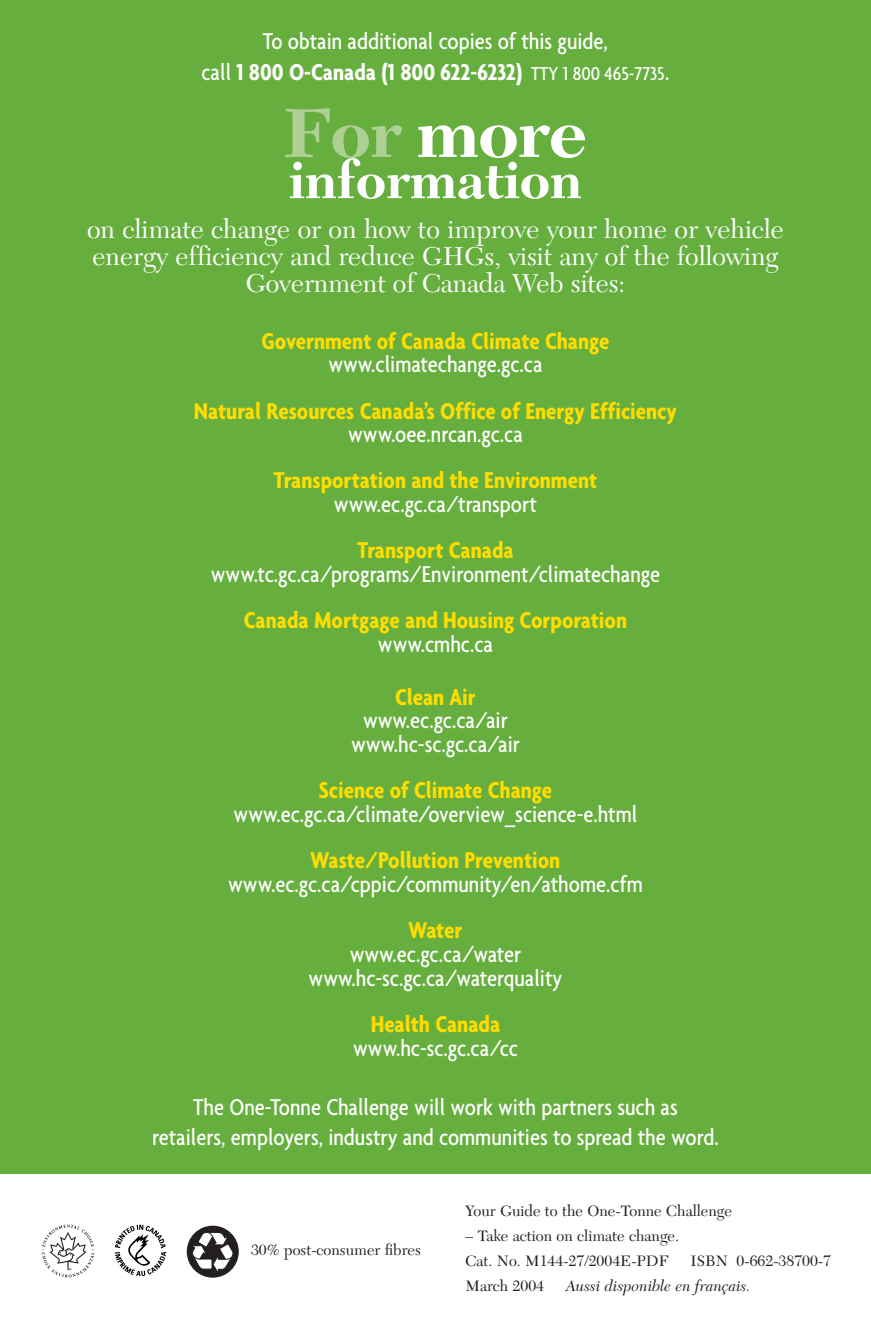
<style>
.page{position:relative;width:871px;height:1337px;background:#fff}
.page>*{position:absolute;margin:0;border:0;box-sizing:border-box;transform-origin:0 0}
.t1{font:700 72px "New Caledonia";letter-spacing:-.01em;color:#fff}
.t2{font:700 54px "New Caledonia";color:#fff}
.t3{font:27px/27px "New Caledonia";color:#fff;text-align:center}
.t4{font:500 condensed 24.75px/23.6px "Agenda";color:#fff;text-align:center}
.t5{font:700 condensed 24.75px "Agenda";color:#ffdd01}
.t6{font:15.75px/24.8px "New Caledonia";color:#231f20}
.t7{font:italic 15.75px "New Caledonia";color:#231f20}
.s1{font-weight:700}
.s2{font-size:20.25px}
.s3{color:#aed095}
</style>
<div class="page">
<div style="left:0;top:0;width:871px;height:1173px;background:#66af3e"></div>
<svg style="left:187px;top:1225px;width:52px;height:52px"></svg>
<img style="left:38px;top:1221px;width:60px;height:60px;border-radius:50%">
<svg style="left:115px;top:1224px;width:51px;height:52px"></svg>
<div style="left:0;top:1216px;width:40px;height:120px;background:#fff"></div>
<p class="t4" style="left:201px;top:28px;width:469px;line-height:30.4px">To obtain additional copies of this guide,<br>call <span class="s1">1 800 O-Canada (1 800 622-6232)</span> <span class="s2">TTY 1 800 465-7735</span>.</p>
<h1 class="t1" style="left:283px;top:103px;width:306px"><span class="s3">For</span> more</h1>
<h2 class="t2" style="left:289px;top:158px;width:294px">information</h2>
<p class="t3" style="left:87px;top:218px;width:698px">on climate change or on how to improve your home or vehicle energy efficiency and reduce GHGs, visit any of the following<br>Government of Canada Web sites:</p>
<p class="t5" style="left:261px;top:331px;width:349px">Government of Canada Climate Change</p>
<p class="t4" style="left:328px;top:354px;width:216px">www.climatechange.gc.ca</p>
<p class="t5" style="left:194px;top:401px;width:484px">Natural Resources Canada’s Office of Energy Efficiency</p>
<p class="t4" style="left:348px;top:424px;width:176px">www.oee.nrcan.gc.ca</p>
<p class="t5" style="left:274px;top:471px;width:325px">Transportation and the Environment</p>
<p class="t4" style="left:334px;top:494px;width:204px">www.ec.gc.ca/transport</p>
<p class="t5" style="left:357px;top:541px;width:158px">Transport Canada</p>
<p class="t4" style="left:211px;top:564px;width:451px">www.tc.gc.ca/programs/Environment/climatechange</p>
<p class="t5" style="left:244px;top:611px;width:385px">Canada Mortgage and Housing Corporation</p>
<p class="t4" style="left:378px;top:634px;width:117px">www.cmhc.ca</p>
<p class="t5" style="left:395px;top:687px;width:82px">Clean Air</p>
<p class="t4" style="left:351px;top:711px;width:170px">www.ec.gc.ca/air www.hc-sc.gc.ca/air</p>
<p class="t5" style="left:319px;top:781px;width:235px">Science of Climate Change</p>
<p class="t4" style="left:234px;top:804px;width:405px">www.ec.gc.ca/climate/overview_science-e.html</p>
<p class="t5" style="left:311px;top:851px;width:251px">Waste/Pollution Prevention</p>
<p class="t4" style="left:228px;top:874px;width:416px">www.ec.gc.ca/cppic/community/en/athome.cfm</p>
<p class="t5" style="left:408px;top:921px;width:56px">Water</p>
<p class="t4" style="left:309px;top:944px;width:255px">www.ec.gc.ca/water www.hc-sc.gc.ca/waterquality</p>
<p class="t5" style="left:371px;top:1014px;width:131px">Health Canada</p>
<p class="t4" style="left:353px;top:1038px;width:166px">www.hc-sc.gc.ca/cc</p>
<p class="t4" style="left:152px;top:1094px;width:568px;line-height:30.4px">The One-Tonne Challenge will work with partners such as<br>retailers, employers, industry and communities to spread the word.</p>
<p class="t6" style="left:251px;top:1239px;width:171px">30% post-consumer fibres</p>
<p class="t6" style="left:465px;top:1200px;width:268px">Your Guide to the One-Tonne Challenge</p>
<p class="t6" style="left:465px;top:1225px;width:215px">– Take action on climate change.<br>Cat. No. M144-27/2004E-PDF</p>
<p class="t6" style="left:690px;top:1249px;width:142px">ISBN 0-662-38700-7</p>
<p class="t6" style="left:465px;top:1274px;width:80px">March 2004</p>
<p class="t7" style="left:566px;top:1278px;width:186px">Aussi disponible en français.</p>
</div>
